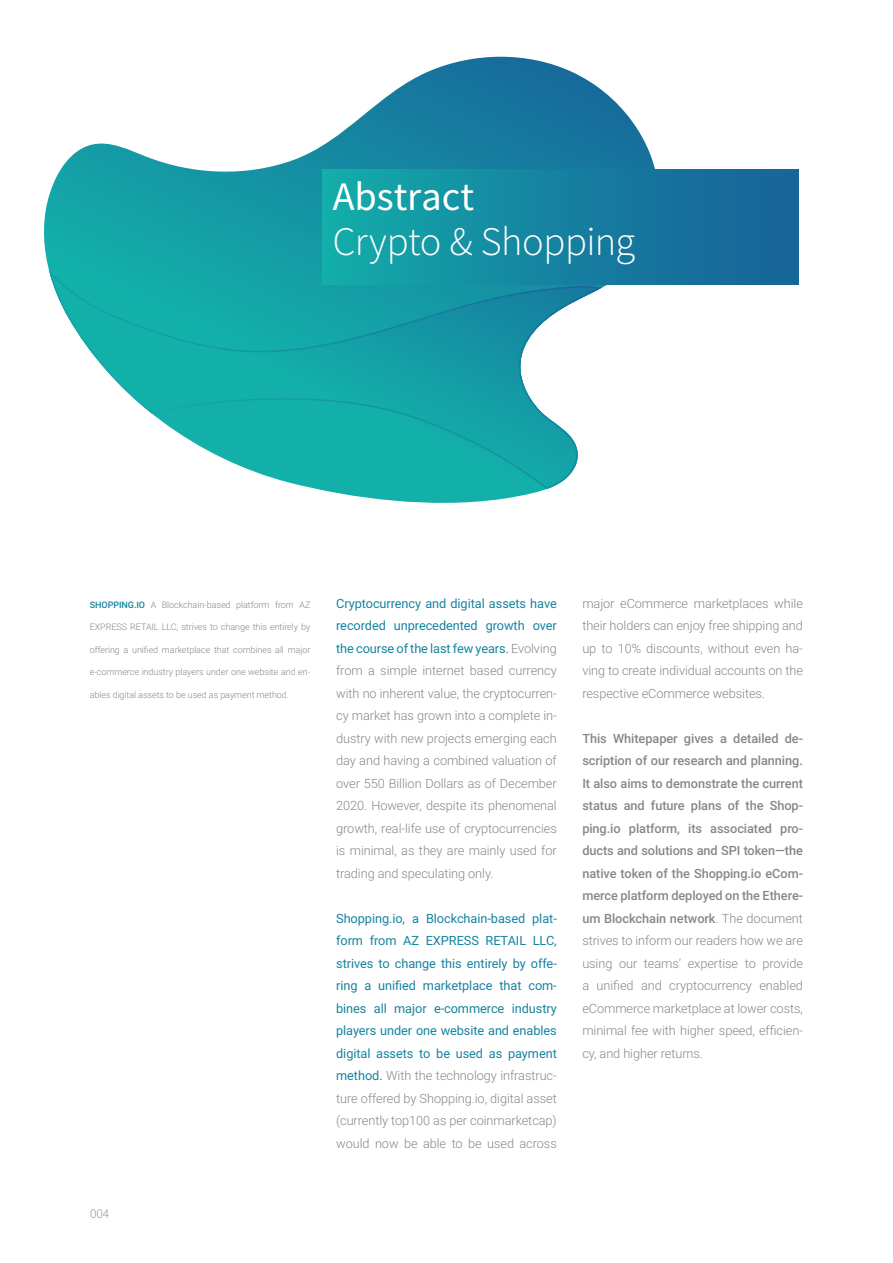
<style>
.page{position:relative;width:893px;height:1263px;background:#fff}
.page>*{position:absolute;margin:0;border:0;box-sizing:border-box;transform-origin:0 0}
.t1{font:300 40.5px "Source Sans Pro";letter-spacing:-.015em;color:#fff}
.t2{font:40.5px "Source Sans Pro";color:#fff}
.t3{font:300 13.5px "Source Sans Pro";color:#878787}
.t4{font:300 12.75px/22.5px "Roboto";letter-spacing:-.005em;color:#878787;text-align:justify}
.t5{font:500 12.75px/22.5px "Roboto";letter-spacing:-.005em;color:#878787;text-align:justify}
.t6{font:12.75px/22.5px "Roboto";letter-spacing:-.005em;color:#1683a0;text-align:justify}
.t7{font:300 9px "Roboto";letter-spacing:-.005em;color:#878787}
.s1{font-weight:500;color:#1683a0}
.s2{font-weight:400;color:#1683a0}
.s3{font-weight:300;color:#878787}
.s4{font-weight:300}
</style>
<div class="page">
<svg style="left:44px;top:57px;width:611px;height:446px"></svg>
<svg style="left:49px;top:270px;width:555px;height:219px"></svg>
<div style="left:322px;top:169px;width:476px;height:116px;background:linear-gradient(to right,#13aaa9,#175f98)"></div>
<div style="left:82px;top:39px;width:131px;height:21px;background:#fff"></div>
<h1 class="t2" style="left:333px;top:171px;width:143px">Abstract</h1>
<h1 class="t1" style="left:333px;top:217px;width:304px">Crypto &amp; Shopping</h1>
<p class="t7" style="left:90px;top:598px;width:222px"><span class="s1">SHOPPING.IO</span> A Blockchain-based platform from AZ</p>
<p class="t7" style="left:90px;top:620px;width:222px">EXPRESS RETAIL LLC, strives to change this entirely by</p>
<p class="t7" style="left:90px;top:643px;width:222px">offering a unified marketplace that combines all major</p>
<p class="t7" style="left:90px;top:665px;width:222px">e-commerce industry players under one website and en-</p>
<p class="t7" style="left:90px;top:688px;width:201px">ables digital assets to be used as payment method.</p>
<p class="t3" style="left:90px;top:1205px;width:21px">004</p>
<p class="t4" style="left:336px;top:591px;width:222px"><span class="s2">Cryptocurrency and digital assets have recorded unprecedented growth over the course of the last few years.</span> Evolving from a simple internet based currency with no inherent value, the cryptocurren&shy;cy market has grown into a complete in&shy;dustry with new projects emerging each day and having a combined valuation of over 550 Billion Dollars as of December 2020. However, despite its phenomenal growth, real-life use of cryptocurrencies is minimal, as they are mainly used for trading and speculating only.</p>
<p class="t6" style="left:336px;top:906px;width:222px">Shopping.io, a Blockchain-based plat&shy;form from AZ EXPRESS RETAIL LLC, strives to change this entirely by offe&shy;ring a unified marketplace that com&shy;bines all major e-commerce industry players under one website and enables digital assets to be used as payment method. <span class="s3">With the technology infrastruc&shy;ture offered by Shopping.io, digital asset (currently top100 as per coinmarketcap) would now be able to be used across</span></p>
<p class="t4" style="left:582px;top:591px;width:222px">major eCommerce marketplaces while their holders can enjoy free shipping and up to 10% discounts, without even ha&shy;ving to create individual accounts on the respective eCommerce websites.</p>
<p class="t5" style="left:582px;top:726px;width:222px">This Whitepaper gives a detailed de&shy;scription of our research and planning.<br>It also aims to demonstrate the current status and future plans of the Shop&shy;ping.io platform, its associated pro&shy;ducts and solutions and SPI token—the native token of the Shopping.io eCom&shy;merce platform deployed on the Ethere&shy;um Blockchain network<span class="s4">. The document strives to inform our readers how we are using our teams’ expertise to provide a unified and cryptocurrency enabled eCommerce marketplace at lower costs, minimal fee with higher speed, efficien&shy;cy, and higher returns.</span></p>
</div>
